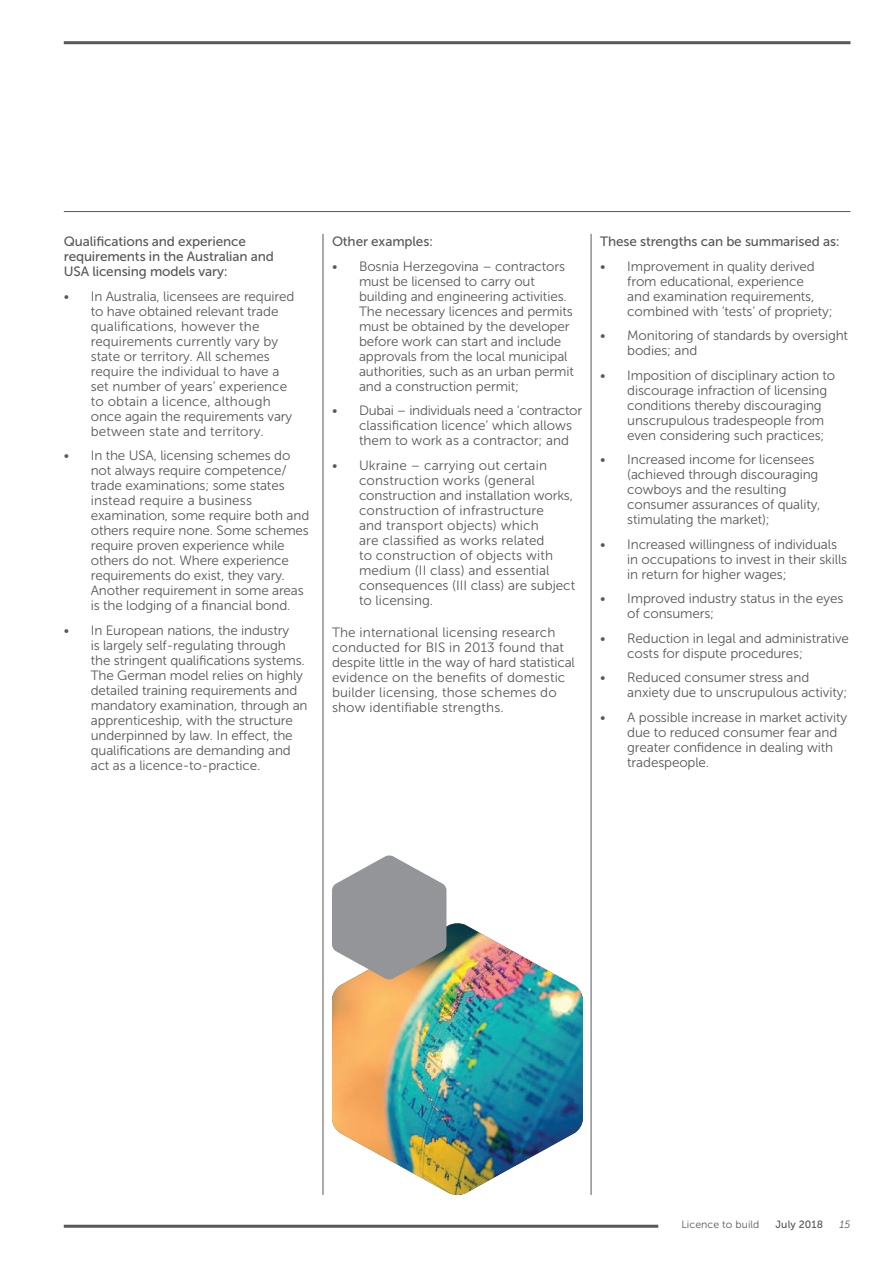
<style>
.page{position:relative;width:893px;height:1263px;background:#fff}
.page>*{position:absolute;margin:0;border:0;box-sizing:border-box;transform-origin:0 0}
.t1{font:13.5px/15px "Museo Sans 300";letter-spacing:-.01em;color:#57585a}
.t2{font:13.5px/15px "Museo Sans 300";letter-spacing:.01em;color:#57585a}
.t3{font:13.5px/15px "Museo Sans 500";letter-spacing:-.01em;color:#57585a}
.t4{font:10.5px "Museo Sans 300";letter-spacing:.01em;color:#57585a}
.t5{font:10.5px "Museo Sans 500";letter-spacing:.01em;color:#57585a}
.t6{font:italic 10.5px "Museo Sans 300";color:#57585a}
</style>
<div class="page">
<hr style="left:64px;top:41px;width:786px;height:3px;background:#57585a">
<hr style="left:64px;top:1225px;width:594px;height:3px;background:#57585a">
<hr style="left:64px;top:211px;width:786px;height:1px;background:#57585a">
<hr style="left:323px;top:234px;width:1px;height:961px;background:#57585a">
<hr style="left:591px;top:234px;width:1px;height:961px;background:#57585a">
<img style="left:332px;top:923px;width:251px;height:272px">
<svg style="left:332px;top:855px;width:114px;height:125px"></svg>
<p class="t3" style="left:64px;top:234px;width:212px">Qualifications and experience requirements in the Australian and<br>USA licensing models vary:</p>
<p class="t1" style="left:91px;top:289px;width:205px;text-indent:-27px">• In Australia, licensees are required to have obtained relevant trade qualifications, however the requirements currently vary by state or territory. All schemes require the individual to have a set number of years’ experience to obtain a licence, although once again the requirements vary between state and territory.</p>
<p class="t1" style="left:91px;top:448px;width:220px;text-indent:-27px">• In the USA, licensing schemes do not always require competence/ trade examinations; some states instead require a business examination, some require both and others require none. Some schemes require proven experience while others do not. Where experience requirements do exist, they vary.<br>Another requirement in some areas is the lodging of a financial bond.</p>
<p class="t1" style="left:91px;top:623px;width:218px;text-indent:-27px">• In European nations, the industry<br>is largely self-regulating through the stringent qualifications systems.<br>The German model relies on highly detailed training requirements and mandatory examination, through an apprenticeship, with the structure underpinned by law. In effect, the qualifications are demanding and act as a licence-to-practice.</p>
<p class="t3" style="left:332px;top:234px;width:103px">Other examples:</p>
<p class="t1" style="left:359px;top:259px;width:216px;text-indent:-27px">• Bosnia Herzegovina – contractors must be licensed to carry out building and engineering activities.<br>The necessary licences and permits must be obtained by the developer before work can start and include approvals from the local municipal authorities, such as an urban permit and a construction permit;</p>
<p class="t1" style="left:359px;top:403px;width:225px;text-indent:-27px">• Dubai – individuals need a ‘contractor classification licence’ which allows them to work as a contractor; and</p>
<p class="t2" style="left:359px;top:458px;width:218px;text-indent:-27px">• Ukraine – carrying out certain construction works (general construction and installation works, construction of infrastructure<br>and transport objects) which<br>are classified as works related<br>to construction of objects with medium (II class) and essential consequences (III class) are subject to licensing.</p>
<p class="t2" style="left:332px;top:625px;width:244px">The international licensing research conducted for BIS in 2013 found that despite little in the way of hard statistical evidence on the benefits of domestic builder licensing, those schemes do show identifiable strengths.</p>
<p class="t3" style="left:600px;top:234px;width:241px">These strengths can be summarised as:</p>
<p class="t1" style="left:627px;top:259px;width:207px;text-indent:-27px">• Improvement in quality derived from educational, experience<br>and examination requirements, combined with ‘tests’ of propriety;</p>
<p class="t1" style="left:627px;top:328px;width:222px;text-indent:-27px">• Monitoring of standards by oversight bodies; and</p>
<p class="t1" style="left:627px;top:368px;width:210px;text-indent:-27px">• Imposition of disciplinary action to discourage infraction of licensing conditions thereby discouraging unscrupulous tradespeople from even considering such practices;</p>
<p class="t1" style="left:627px;top:452px;width:195px;text-indent:-27px">• Increased income for licensees (achieved through discouraging cowboys and the resulting consumer assurances of quality, stimulating the market);</p>
<p class="t1" style="left:627px;top:537px;width:221px;text-indent:-27px">• Increased willingness of individuals in occupations to invest in their skills in return for higher wages;</p>
<p class="t1" style="left:627px;top:591px;width:218px;text-indent:-27px">• Improved industry status in the eyes of consumers;</p>
<p class="t1" style="left:627px;top:631px;width:223px;text-indent:-27px">• Reduction in legal and administrative costs for dispute procedures;</p>
<p class="t1" style="left:627px;top:670px;width:222px;text-indent:-27px">• Reduced consumer stress and anxiety due to unscrupulous activity;</p>
<p class="t1" style="left:627px;top:710px;width:221px;text-indent:-27px">• A possible increase in market activity due to reduced consumer fear and greater confidence in dealing with tradespeople.</p>
<p class="t4" style="left:681px;top:1219px;width:80px">Licence to build</p>
<p class="t5" style="left:776px;top:1219px;width:49px">July 2018</p>
<p class="t6" style="left:840px;top:1219px;width:12px">15</p>
</div>
